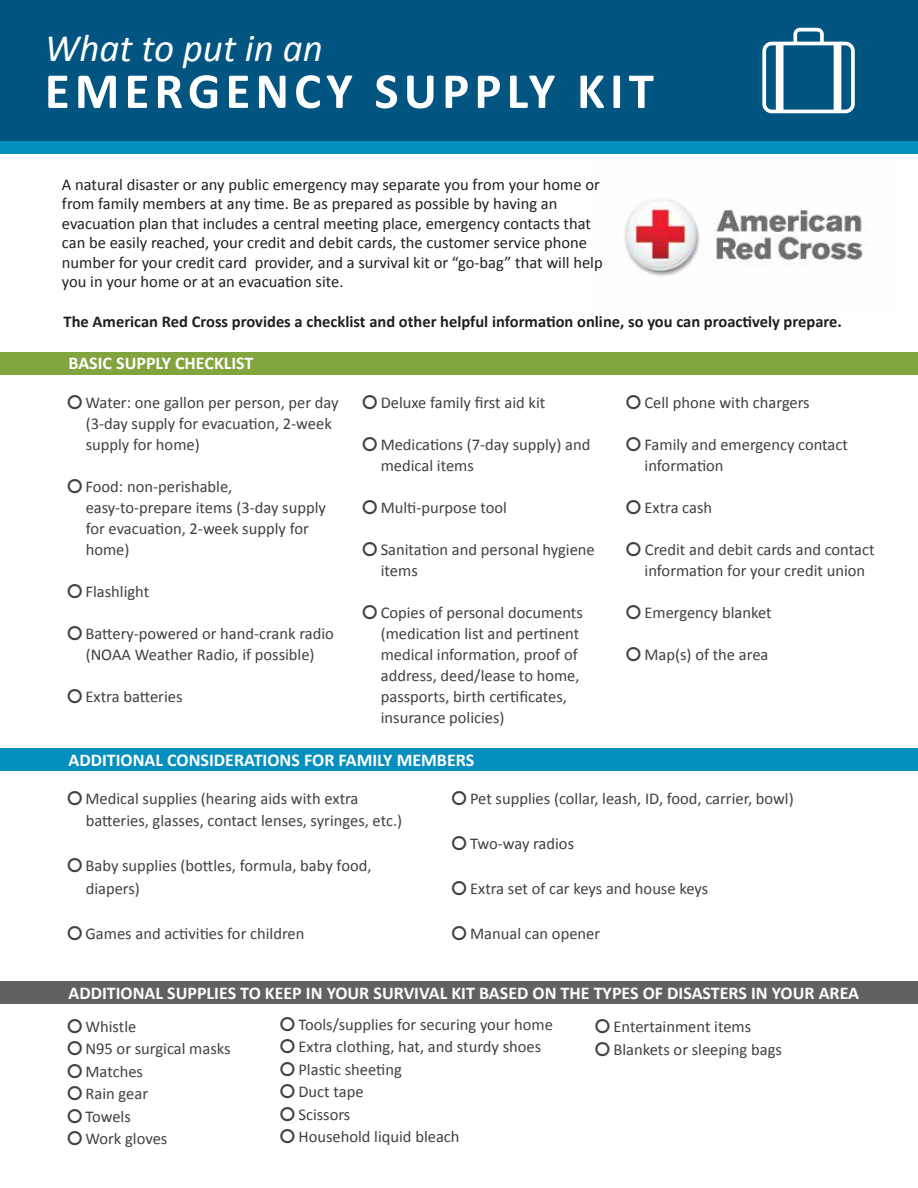
<style>
.page{position:relative;width:918px;height:1188px;background:#fff}
.page>*{position:absolute;margin:0;border:0;box-sizing:border-box;transform-origin:0 0}
.t1{font:700 51px "Calibri";letter-spacing:.1em;color:#fff}
.t2{font:italic 39px "Calibri";color:#fff}
.t3{font:700 18px "Calibri";color:#fff}
.t4{font:16.5px/21px "Calibri";color:#414042}
.t5{font:16.5px/19.5px "Calibri";color:#231f20}
.t6{font:700 16.5px "Calibri";color:#231f20}
</style>
<div class="page">
<div style="left:0;top:352px;width:918px;height:22px;background:#82a43e"></div>
<img style="left:624px;top:200px;width:245px;height:76px">
<div style="left:0;top:0;width:918px;height:141px;background:#025581"></div>
<svg style="left:762px;top:28px;width:93px;height:85px"></svg>
<div style="left:0;top:142px;width:918px;height:12px;background:#048fbf"></div>
<div style="left:0;top:749px;width:918px;height:22px;background:#048fbf"></div>
<div style="left:0;top:982px;width:918px;height:22px;background:#606161"></div>
<h2 class="t2" style="left:45px;top:22px;width:279px">What to put in an</h2>
<h1 class="t1" style="left:45px;top:58px;width:611px">EMERGENCY SUPPLY KIT</h1>
<p class="t5" style="left:62px;top:175px;width:542px">A natural disaster or any public emergency may separate you from your home or from family members at any time. Be as prepared as possible by having an evacuation plan that includes a central meeting place, emergency contacts that can be easily reached, your credit and debit cards, the customer service phone number for your credit card provider, and a survival kit or “go-bag” that will help you in your home or at an evacuation site.</p>
<p class="t6" style="left:64px;top:311px;width:780px">The American Red Cross provides a checklist and other helpful information online, so you can proactively prepare.</p>
<p class="t3" style="left:69px;top:352px;width:187px">BASIC SUPPLY CHECKLIST</p>
<p class="t4" style="left:86px;top:392px;width:255px">Water: one gallon per person, per day (3-day supply for evacuation, 2-week supply for home)</p>
<p class="t4" style="left:86px;top:476px;width:242px">Food: non-perishable, easy-to-prepare items (3-day supply for evacuation, 2-week supply for home)</p>
<p class="t4" style="left:86px;top:581px;width:65px">Flashlight</p>
<p class="t4" style="left:86px;top:623px;width:250px">Battery-powered or hand-crank radio (NOAA Weather Radio, if possible)</p>
<p class="t4" style="left:86px;top:686px;width:98px">Extra batteries</p>
<p class="t4" style="left:381px;top:392px;width:166px">Deluxe family first aid kit</p>
<p class="t4" style="left:381px;top:434px;width:211px">Medications (7-day supply) and medical items</p>
<p class="t4" style="left:381px;top:497px;width:128px">Multi-purpose tool</p>
<p class="t4" style="left:381px;top:539px;width:216px">Sanitation and personal hygiene items</p>
<p class="t4" style="left:381px;top:602px;width:204px">Copies of personal documents (medication list and pertinent medical information, proof of address, deed/lease to home, passports, birth certificates, insurance policies)</p>
<p class="t4" style="left:644px;top:392px;width:167px">Cell phone with chargers</p>
<p class="t4" style="left:644px;top:434px;width:205px">Family and emergency contact information</p>
<p class="t4" style="left:644px;top:497px;width:69px">Extra cash</p>
<p class="t4" style="left:645px;top:539px;width:231px">Credit and debit cards and contact information for your credit union</p>
<p class="t4" style="left:644px;top:602px;width:129px">Emergency blanket</p>
<p class="t4" style="left:644px;top:644px;width:126px">Map(s) of the area</p>
<p class="t3" style="left:69px;top:749px;width:407px">ADDITIONAL CONSIDERATIONS FOR FAMILY MEMBERS</p>
<p class="t4" style="left:86px;top:787px;width:318px;line-height:22.5px">Medical supplies (hearing aids with extra batteries, glasses, contact lenses, syringes, etc.)</p>
<p class="t4" style="left:86px;top:854px;width:287px;line-height:22.5px">Baby supplies (bottles, formula, baby food, diapers)</p>
<p class="t4" style="left:86px;top:923px;width:220px">Games and activities for children</p>
<p class="t4" style="left:470px;top:788px;width:325px">Pet supplies (collar, leash, ID, food, carrier, bowl)</p>
<p class="t4" style="left:470px;top:833px;width:106px">Two-way radios</p>
<p class="t4" style="left:470px;top:878px;width:240px">Extra set of car keys and house keys</p>
<p class="t4" style="left:470px;top:923px;width:132px">Manual can opener</p>
<p class="t3" style="left:69px;top:981px;width:792px">ADDITIONAL SUPPLIES TO KEEP IN YOUR SURVIVAL KIT BASED ON THE TYPES OF DISASTERS IN YOUR AREA</p>
<p class="t4" style="left:86px;top:1015px;width:147px;line-height:22.5px">Whistle<br>N95 or surgical masks<br>Matches<br>Rain gear<br>Towels<br>Work gloves</p>
<p class="t4" style="left:298px;top:1013px;width:256px;line-height:22.5px">Tools/supplies for securing your home<br>Extra clothing, hat, and sturdy shoes<br>Plastic sheeting<br>Duct tape<br>Scissors<br>Household liquid bleach</p>
<p class="t4" style="left:614px;top:1016px;width:170px;line-height:22.5px">Entertainment items<br>Blankets or sleeping bags</p>
</div>
